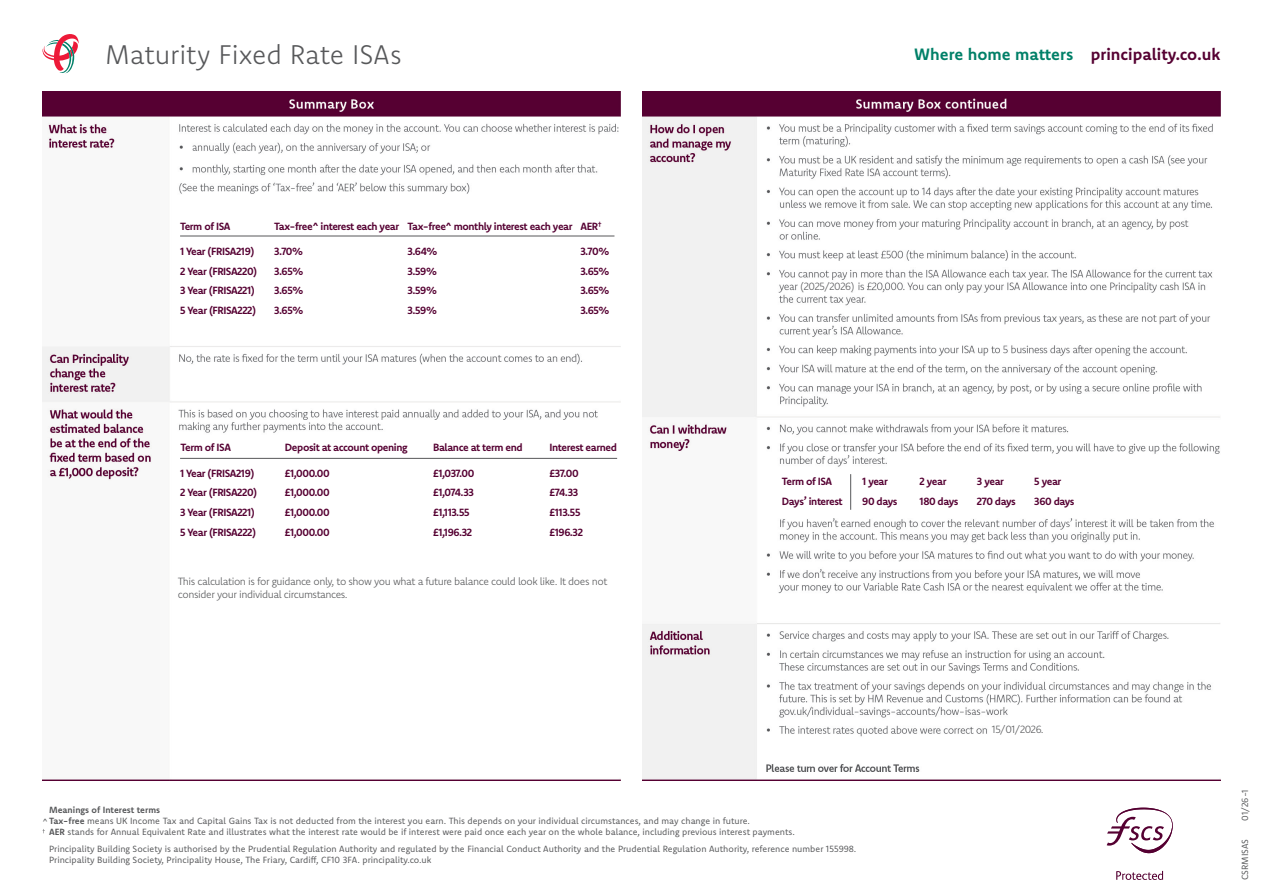
<style>
.page{position:relative;width:1263px;height:893px;background:#fff}
.page>*{position:absolute;margin:0;border:0;box-sizing:border-box;transform-origin:0 0}
.Product_title{font:300 27px "Komet";letter-spacing:-.005em;color:#57585a}
.tagline{font:700 16.5px "Komet";color:#550032}
.Plum_subhead{font:700 10.5px "Komet";letter-spacing:-.04em;color:#550032}
.Table_copy{font:700 10.5px "Komet";letter-spacing:-.04em;color:#550032}
.Table_copy-2{font:300 10.5px/12.6px "Komet";letter-spacing:-.04em;color:#57585a}
.small_print{font:9px/10.8px "Komet";color:#57585a}
.small_print-2{font:700 9px "Komet";color:#57585a}
.ref_number{font:9px "Komet";color:#57585a}
.s1{color:#008068}
.s2{font-weight:700}
</style>
<div class="page">
<svg style="left:43px;top:34px;width:36px;height:39px"></svg>
<svg style="left:1116px;top:871px;width:47px;height:9px"></svg>
<svg style="left:1107px;top:808px;width:66px;height:45px"></svg>
<img style="left:43px;top:91px;width:578px;height:689px">
<img style="left:642px;top:91px;width:578px;height:689px">
<hr style="left:180px;top:236px;width:434px;height:1px;background:#57585a">
<hr style="left:180px;top:458px;width:437px;height:1px;background:#57585a">
<hr style="left:850px;top:474px;width:1px;height:36px;background:#57585a">
<p class="Product_title" style="left:105px;top:37px;width:298px">Maturity Fixed Rate ISAs</p>
<p class="tagline" style="left:914px;top:43px;width:308px"><span class="s1">Where home matters</span> principality.co.uk</p>
<p class="Plum_subhead" style="left:180px;top:219px;width:52px">Term of ISA</p>
<p class="Plum_subhead" style="left:274px;top:219px;width:126px">Tax-free^ interest each year</p>
<p class="Plum_subhead" style="left:408px;top:219px;width:166px">Tax-free^ monthly interest each year</p>
<p class="Table_copy" style="left:180px;top:245px;width:76px">1 Year (FRISA219)</p>
<p class="Table_copy" style="left:180px;top:264px;width:79px">2 Year (FRISA220)</p>
<p class="Table_copy" style="left:180px;top:284px;width:76px">3 Year (FRISA221)</p>
<p class="Table_copy" style="left:180px;top:303px;width:78px">5 Year (FRISA222)</p>
<p class="Table_copy" style="left:580px;top:219px;width:23px">AER<sup>†</sup></p>
<p class="Plum_subhead" style="left:274px;top:245px;width:30px">3.70%</p>
<p class="Plum_subhead" style="left:274px;top:264px;width:31px">3.65%</p>
<p class="Plum_subhead" style="left:274px;top:284px;width:31px">3.65%</p>
<p class="Plum_subhead" style="left:274px;top:303px;width:31px">3.65%</p>
<p class="Plum_subhead" style="left:408px;top:245px;width:31px">3.64%</p>
<p class="Plum_subhead" style="left:580px;top:245px;width:30px">3.70%</p>
<p class="Plum_subhead" style="left:408px;top:264px;width:31px">3.59%</p>
<p class="Plum_subhead" style="left:408px;top:284px;width:31px">3.59%</p>
<p class="Plum_subhead" style="left:408px;top:303px;width:31px">3.59%</p>
<p class="Plum_subhead" style="left:580px;top:264px;width:31px">3.65%</p>
<p class="Plum_subhead" style="left:580px;top:284px;width:31px">3.65%</p>
<p class="Plum_subhead" style="left:580px;top:303px;width:31px">3.65%</p>
<p class="Table_copy-2" style="left:800px;top:280px;width:56px">(2025/2026)</p>
<p class="Plum_subhead" style="left:181px;top:441px;width:52px">Term of ISA</p>
<p class="Plum_subhead" style="left:285px;top:441px;width:124px">Deposit at account opening</p>
<p class="Plum_subhead" style="left:433px;top:441px;width:91px">Balance at term end</p>
<p class="Table_copy" style="left:180px;top:466px;width:76px">1 Year (FRISA219)</p>
<p class="Table_copy" style="left:180px;top:486px;width:79px">2 Year (FRISA220)</p>
<p class="Table_copy" style="left:180px;top:505px;width:76px">3 Year (FRISA221)</p>
<p class="Table_copy" style="left:180px;top:525px;width:78px">5 Year (FRISA222)</p>
<p class="Plum_subhead" style="left:285px;top:466px;width:46px">£1,000.00</p>
<p class="Plum_subhead" style="left:285px;top:486px;width:46px">£1,000.00</p>
<p class="Plum_subhead" style="left:285px;top:505px;width:46px">£1,000.00</p>
<p class="Plum_subhead" style="left:433px;top:466px;width:43px">£1,037.00</p>
<p class="Plum_subhead" style="left:433px;top:486px;width:42px">£1,074.33</p>
<p class="Plum_subhead" style="left:433px;top:505px;width:38px">£1,113.55</p>
<p class="Plum_subhead" style="left:433px;top:525px;width:40px">£1,196.32</p>
<p class="Plum_subhead" style="left:285px;top:525px;width:46px">£1,000.00</p>
<p class="Table_copy" style="left:550px;top:441px;width:69px">Interest earned</p>
<p class="Plum_subhead" style="left:550px;top:466px;width:31px">£37.00</p>
<p class="Plum_subhead" style="left:550px;top:486px;width:30px">£74.33</p>
<p class="Plum_subhead" style="left:550px;top:505px;width:32px">£113.55</p>
<p class="Plum_subhead" style="left:550px;top:525px;width:35px">£196.32</p>
<p class="Table_copy-2" style="left:178px;top:575px;width:431px">This calculation is for guidance only, to show you what a future balance could look like. It does not consider your individual circumstances.</p>
<p class="Table_copy" style="left:782px;top:475px;width:52px">Term of ISA</p>
<p class="Table_copy" style="left:782px;top:494px;width:62px">Days’ interest</p>
<p class="Plum_subhead" style="left:862px;top:475px;width:27px">1 year</p>
<p class="Plum_subhead" style="left:862px;top:494px;width:37px">90 days</p>
<p class="Plum_subhead" style="left:919px;top:475px;width:28px">2 year</p>
<p class="Plum_subhead" style="left:977px;top:475px;width:28px">3 year</p>
<p class="Plum_subhead" style="left:1034px;top:475px;width:29px">5 year</p>
<p class="Plum_subhead" style="left:919px;top:494px;width:40px">180 days</p>
<p class="Plum_subhead" style="left:977px;top:494px;width:40px">270 days</p>
<p class="Plum_subhead" style="left:1034px;top:494px;width:42px">360 days</p>
<p class="small_print-2" style="left:49px;top:804px;width:113px">Meanings of Interest terms</p>
<p class="small_print" style="left:43px;top:815px;width:709px">^<span class="s2">Tax-free</span> means UK Income Tax and Capital Gains Tax is not deducted from the interest you earn. This depends on your individual circumstances, and may change in future.</p>
<p class="small_print" style="left:49px;top:826px;width:747px"><span class="s2">AER</span> stands for Annual Equivalent Rate and illustrates what the interest rate would be if interest were paid once each year on the whole balance, including previous interest payments.</p>
<p class="small_print" style="left:49px;top:843px;width:809px">Principality Building Society is authorised by the Prudential Regulation Authority and regulated by the Financial Conduct Authority and the Prudential Regulation Authority, reference number 155998.<br>Principality Building Society, Principality House, The Friary, Cardiff, CF10 3FA. principality.co.uk</p>
<p class="Table_copy-2" style="left:992px;top:723px;width:53px">15/01/2026.</p>
<p class="ref_number" style="left:1239px;top:821px;width:33px;rotate:-90deg">01/26-1</p>
<p class="ref_number" style="left:1239px;top:880px;width:43px;rotate:-90deg">CSRMISAS</p>
</div>
